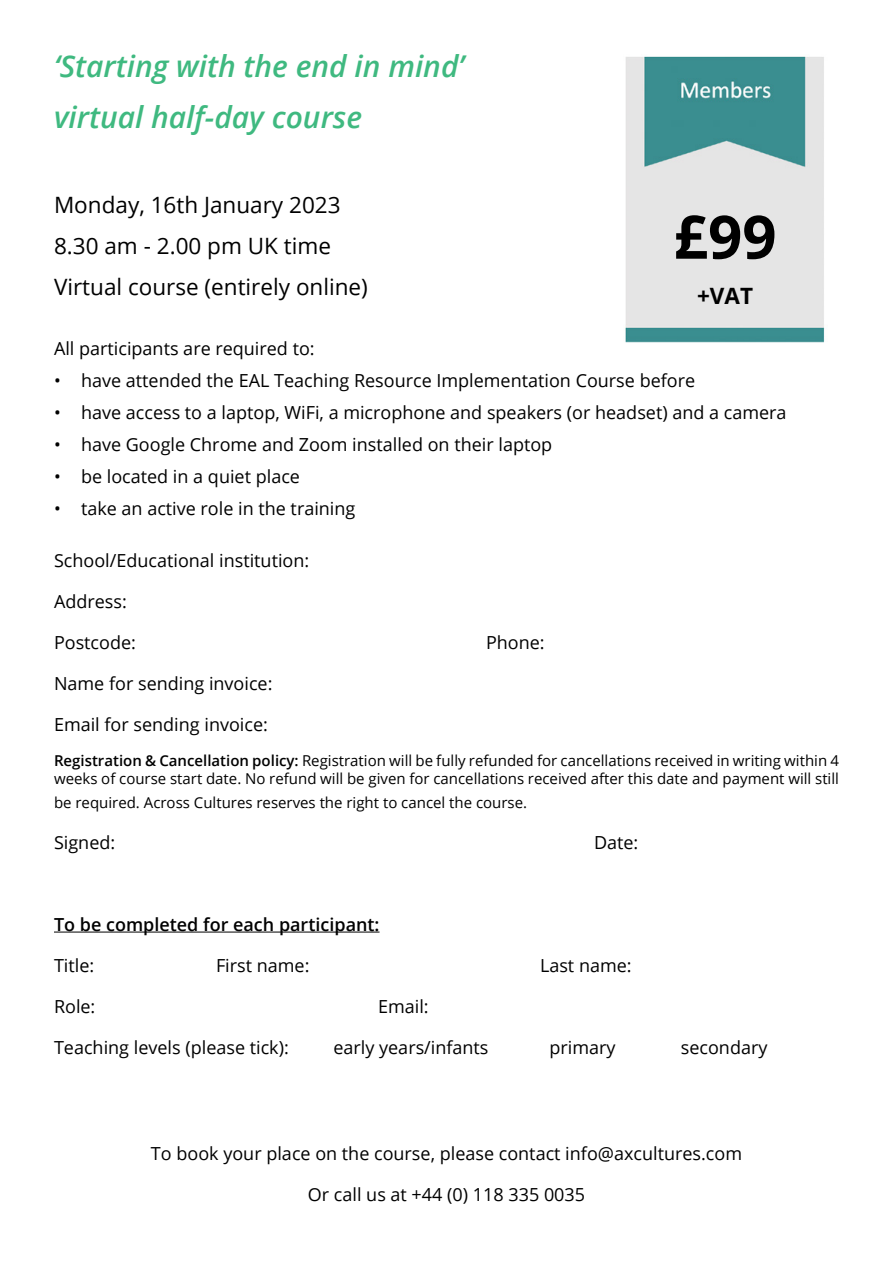
<style>
.page{position:relative;width:893px;height:1263px;background:#fff}
.page>*{position:absolute;margin:0;border:0;box-sizing:border-box;transform-origin:0 0}
.t1{font:700 60px "Open Sans";color:#000}
.t2{font:italic 600 30px/51px "Open Sans";color:#3fb980}
.t3{font:22.5px/41px "Open Sans";color:#000}
.t4{font:700 22.5px "Open Sans";color:#000}
.t5{font:18px "Open Sans";color:#000}
.t6{font:600 18px "Open Sans";color:#000}
.t7{font:15px/18px "Open Sans";color:#000}
.s1{font-weight:600}
</style>
<div class="page">
<img style="left:625px;top:56px;width:200px;height:287px">
<hr style="left:54px;top:931px;width:326px;height:1px;background:#000">
<h2 class="t2" style="left:54px;top:40px;width:412px">‘Starting with the end in mind’ virtual half-day course</h2>
<p class="t3" style="left:54px;top:184px;width:315px">Monday, 16th January 2023<br>8.30 am - 2.00 pm UK time<br>Virtual course (entirely online)</p>
<h1 class="t1" style="left:674px;top:195px;width:104px">£99</h1>
<p class="t4" style="left:697px;top:280px;width:58px">+VAT</p>
<p class="t5" style="left:54px;top:336px;width:262px">All participants are required to:</p>
<p class="t5" style="left:54px;top:368px;width:643px">• have attended the EAL Teaching Resource Implementation Course before</p>
<p class="t5" style="left:54px;top:400px;width:734px">• have access to a laptop, WiFi, a microphone and speakers (or headset) and a camera</p>
<p class="t5" style="left:54px;top:432px;width:500px">• have Google Chrome and Zoom installed on their laptop</p>
<p class="t5" style="left:54px;top:464px;width:247px">• be located in a quiet place</p>
<p class="t5" style="left:54px;top:496px;width:303px">• take an active role in the training</p>
<p class="t5" style="left:54px;top:548px;width:257px">School/Educational institution:</p>
<p class="t5" style="left:54px;top:589px;width:74px">Address:</p>
<p class="t5" style="left:54px;top:630px;width:84px">Postcode:</p>
<p class="t5" style="left:486px;top:630px;width:60px">Phone:</p>
<p class="t5" style="left:54px;top:671px;width:220px">Name for sending invoice:</p>
<p class="t5" style="left:54px;top:712px;width:215px">Email for sending invoice:</p>
<p class="t7" style="left:54px;top:751px;width:786px"><span class="s1">Registration &amp; Cancellation policy:</span> Registration will be fully refunded for cancellations received in writing within 4 weeks of course start date. No refund will be given for cancellations received after this date and payment will still</p>
<p class="t7" style="left:54px;top:793px;width:475px">be required. Across Cultures reserves the right to cancel the course.</p>
<p class="t5" style="left:54px;top:830px;width:63px">Signed:</p>
<p class="t5" style="left:594px;top:830px;width:46px">Date:</p>
<p class="t6" style="left:54px;top:912px;width:327px">To be completed for each participant:</p>
<p class="t5" style="left:54px;top:953px;width:42px">Title:</p>
<p class="t5" style="left:216px;top:953px;width:95px">First name:</p>
<p class="t5" style="left:540px;top:953px;width:93px">Last name:</p>
<p class="t5" style="left:54px;top:994px;width:43px">Role:</p>
<p class="t5" style="left:378px;top:994px;width:52px">Email:</p>
<p class="t5" style="left:54px;top:1035px;width:236px">Teaching levels (please tick):</p>
<p class="t5" style="left:333px;top:1035px;width:157px">early years/infants</p>
<p class="t5" style="left:549px;top:1035px;width:68px">primary</p>
<p class="t5" style="left:681px;top:1035px;width:88px">secondary</p>
<p class="t5" style="left:151px;top:1141px;width:593px">To book your place on the course, please contact info@axcultures.com</p>
<p class="t5" style="left:308px;top:1182px;width:279px">Or call us at +44 (0) 118 335 0035</p>
</div>
